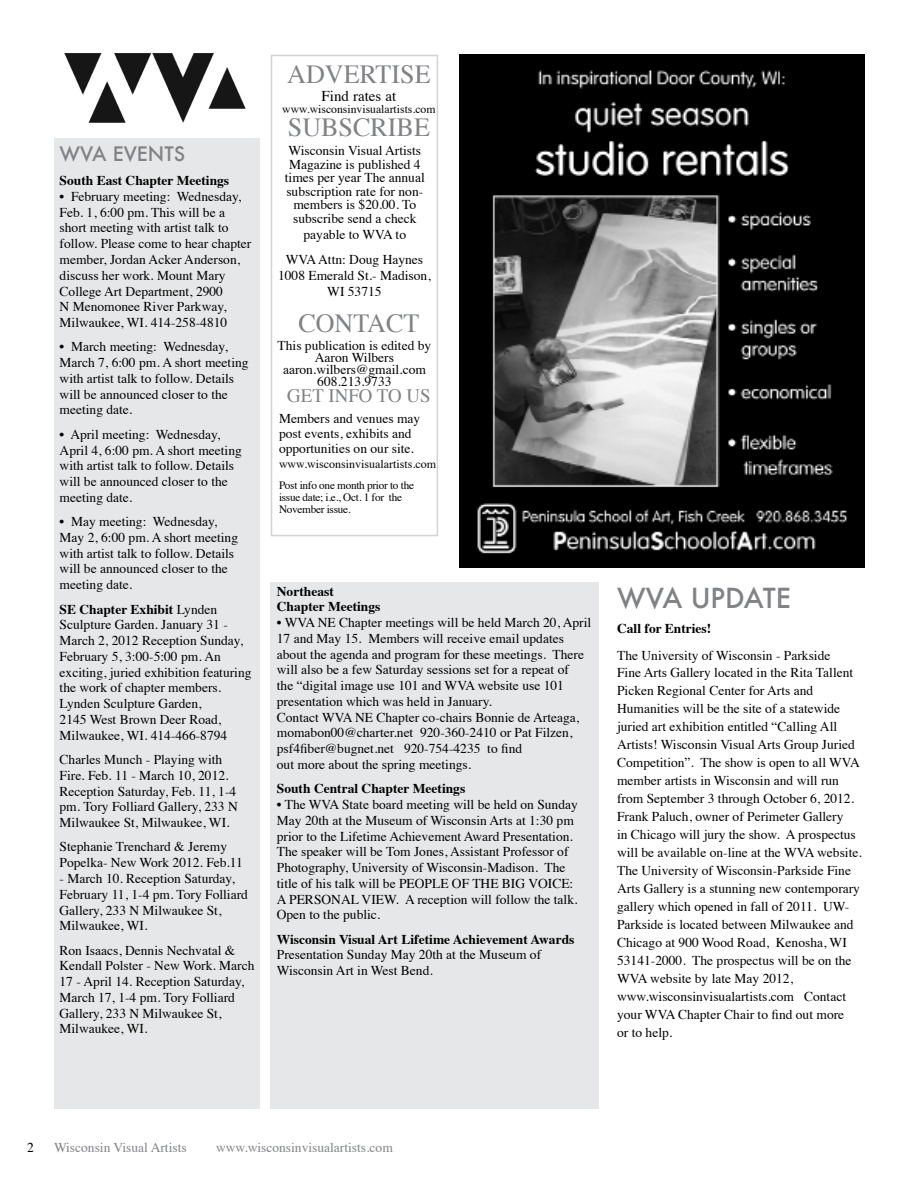
<style>
.page{position:relative;width:918px;height:1188px;background:#fff}
.page>*{position:absolute;margin:0;border:0;box-sizing:border-box;transform-origin:0 0}
.t1{font:500 27px "Futura";letter-spacing:-.02em;color:#808285}
.t2{font:26.1px "Times";color:#808285}
.t3{font:500 19.5px "Futura";color:#808285}
.t4{font:18.9px "Times";color:#808285}
.t5{font:15px "Times";color:#000}
.t6{font:13.5px/15.8px "Times";color:#000}
.t7{font:700 13.5px/15.8px "Times";color:#000}
.t8{font:13.5px "Times";color:#808285}
.t9{font:12px "Times";color:#000}
.t10{font:11.7px "Times";color:#000}
.t11{font:11.25px/12px "Times";letter-spacing:-.025em;color:#000}
.s1{font-weight:700}
</style>
<div class="page">
<div style="left:54px;top:55px;width:205px;height:1053px;background:#e6e7e8"></div>
<div style="left:271px;top:582px;width:328px;height:526px;background:#e6e7e8"></div>
<div style="left:51px;top:40px;width:211px;height:98px;background:#fff"></div>
<img style="left:64px;top:53px;width:182px;height:70px">
<img style="left:460px;top:54px;width:405px;height:513px">
<div style="left:271px;top:55px;width:167px;height:481px;border:2px solid #d1d3d4"></div>
<h3 class="t3" style="left:60px;top:140px;width:127px">WVA EVENTS</h3>
<p class="t7" style="left:60px;top:171px;width:171px">South East Chapter Meetings</p>
<p class="t6" style="left:60px;top:187px;width:193px">• February meeting: Wednesday,<br>Feb. 1, 6:00 pm. This will be a short meeting with artist talk to follow. Please come to hear chapter member, Jordan Acker Anderson, discuss her work. Mount Mary<br>College Art Department, 2900<br>N Menomonee River Parkway,<br>Milwaukee, WI . 414-258-4810</p>
<p class="t6" style="left:60px;top:338px;width:191px">• March meeting: Wednesday,<br>March 7, 6:00 pm. A short meeting with artist talk to follow. Details will be announced closer to the meeting date.</p>
<p class="t6" style="left:60px;top:425px;width:184px">• April meeting: Wednesday,<br>April 4, 6:00 pm. A short meeting with artist talk to follow. Details will be announced closer to the meeting date.</p>
<p class="t6" style="left:60px;top:513px;width:180px">• May meeting: Wednesday,<br>May 2, 6:00 pm. A short meeting with artist talk to follow. Details will be announced closer to the meeting date.</p>
<p class="t6" style="left:60px;top:600px;width:193px"><span class="s1">SE Chapter Exhibit</span> Lynden<br>Sculpture Garden. January 31 -<br>March 2, 2012 Reception Sunday,<br>February 5, 3:00-5:00 pm. An exciting, juried exhibition featuring the work of chapter members.<br>Lynden Sculpture Garden,<br>2145 West Brown Deer Road,<br>Milwaukee, WI . 414-466-8794</p>
<p class="t6" style="left:60px;top:751px;width:179px">Charles Munch - Playing with<br>Fire. Feb. 11 - March 10, 2012.<br>Reception Saturday, Feb. 11, 1-4 pm. Tory Folliard Gallery, 233 N<br>Milwaukee St, Milwaukee, WI .</p>
<p class="t6" style="left:60px;top:838px;width:185px">Stephanie Trenchard &amp; Jeremy<br>Popelka- New Work 2012. Feb.11</p>
<p class="t6" style="left:60px;top:869px;width:190px">- March 10. Reception Saturday,<br>February 11, 1-4 pm. Tory Folliard<br>Gallery, 233 N Milwaukee St,<br>Milwaukee, WI .</p>
<p class="t6" style="left:60px;top:941px;width:196px">Ron Isaacs, Dennis Nechvatal &amp;<br>Kendall Polster - New Work. March<br>17 - April 14. Reception Saturday,<br>March 17, 1-4 pm. Tory Folliard<br>Gallery, 233 N Milwaukee St,<br>Milwaukee, WI .</p>
<h2 class="t2" style="left:287px;top:50px;width:141px">Advertise</h2>
<p class="t5" style="left:321px;top:82px;width:76px">Find rates at</p>
<p class="t10" style="left:282px;top:98px;width:155px">www.wisconsinvisualartists.com</p>
<h2 class="t2" style="left:288px;top:103px;width:127px">Sub scribe</h2>
<p class="t6" style="left:285px;top:143px;width:141px;line-height:13.5px;text-align:center">Wisconsin Visual Artists<br>Magazine is published 4 times per year The annual subscription rate for non&shy;members is $20.00. To subscribe send a check</p>
<p class="t6" style="left:304px;top:226px;width:71px">payable to WVA</p>
<p class="t6" style="left:396px;top:226px;width:12px">to</p>
<p class="t6" style="left:286px;top:250px;width:12px">WVA</p>
<p class="t6" style="left:318px;top:250px;width:106px">Attn: Doug Haynes</p>
<p class="t6" style="left:278px;top:266px;width:154px">1008 Emerald St.- Madison,</p>
<p class="t6" style="left:327px;top:282px;width:56px">WI 53715</p>
<h2 class="t2" style="left:298px;top:299px;width:123px">Contact</h2>
<p class="t6" style="left:278px;top:338px;width:155px;line-height:12px;text-align:center">This publication is edited by<br>Aaron Wilbers aaron.wilbers@gmail.com<br>608.213.9733</p>
<h3 class="t4" style="left:287px;top:378px;width:132px">Get info to US</h3>
<p class="t6" style="left:279px;top:410px;width:143px;line-height:15px">Members and venues may post events, exhibits and opportunities on our site.</p>
<p class="t9" style="left:279px;top:453px;width:159px">www.wisconsinvisualartists.com</p>
<p class="t11" style="left:279px;top:478px;width:137px">Post info one month prior to the issue date; i.e., Oct. 1 for the<br>November issue.</p>
<p class="t7" style="left:277px;top:582px;width:105px">Northeast<br>Chapter Meetings</p>
<p class="t6" style="left:277px;top:614px;width:316px">• WVA NE Chapter meetings will be held March 20, April 17 and May 15. Members will receive email updates about the agenda and program for these meetings. There will also be a few Saturday sessions set for a repeat of<br>the “digital image use 101 and WVA website use 101 presentation which was held in January.<br>Contact WVA</p>
<p class="t6" style="left:277px;top:708px;width:304px;text-indent:78px">NE Chapter co-chairs Bonnie de Arteaga, momabon00@charter.net 920-360-2410 or Pat Filzen, psf4fiber@bugnet.net 920-754-4235 to find<br>out more about the spring meetings.</p>
<p class="t7" style="left:277px;top:779px;width:190px">South Central Chapter Meetings</p>
<p class="t6" style="left:277px;top:795px;width:303px">• The WVA State board meeting will be held on Sunday May 20th at the Museum of Wisconsin Arts at 1:30 pm prior to the Lifetime Achievement Award Presentation.<br>The speaker will be Tom Jones, Assistant Professor of Photography, University of Wisconsin-Madison. The title of his talk will be PEOPLE OF THE BIG VOIC</p>
<p class="t6" style="left:561px;top:874px;width:14px">E:</p>
<p class="t6" style="left:277px;top:890px;width:302px;text-indent:85px">VIEW. A reception will follow the talk.<br>Open to the public.</p>
<p class="t7" style="left:277px;top:930px;width:299px">Wisconsin Visual Art Lifetime Achievement Awards</p>
<p class="t6" style="left:277px;top:946px;width:266px">Presentation Sunday May 20th at the Museum of<br>Wisconsin Art in West Bend.</p>
<p class="t6" style="left:277px;top:890px;width:39px">A PERSONAL</p>
<h1 class="t1" style="left:617px;top:579px;width:175px">WVA U PDATE</h1>
<p class="t7" style="left:617px;top:619px;width:96px">Call for Entries!</p>
<p class="t6" style="left:617px;top:645px;width:244px;line-height:18px">The University of Wisconsin - Parkside<br>Fine Arts Gallery located in the Rita Tallent Picken Regional Center for Arts and Humanities will be the site of a statewide juried art exhibition entitled “Calling All Artists! Wisconsin Visual Arts Group Juried Competition”. The show is open to all WVA member artists in Wisconsin and will run from September 3 through October 6, 2012.<br>Frank Paluch, owner of Perimeter Gallery<br>in Chicago will jury the show. A prospectus will be available on-line at the WVA</p>
<p class="t6" style="left:617px;top:843px;width:246px;line-height:18px;text-indent:200px">website.<br>The University of Wisconsin-Parkside Fine<br>Arts Gallery is a stunning new contemporary gallery which opened in fall of 2011. UW-<br>Parkside is located between Milwaukee and<br>Chicago at 900 Wood Road, Kenosha, WI<br>53141-2000. The prospectus will be on the<br>WVA</p>
<p class="t6" style="left:617px;top:969px;width:231px;line-height:18px;text-indent:33px">website by late May 2012, www.wisconsinvisualartists.com Contact your WVA Chapter Chair to find out more or to help.</p>
<p class="t6" style="left:27px;top:1139px;width:8px">2</p>
<p class="t8" style="left:54px;top:1135px;width:134px">Wisconsin Visual Artists</p>
<p class="t8" style="left:216px;top:1135px;width:178px">www.wisconsinvisualartists.com</p>
</div>
